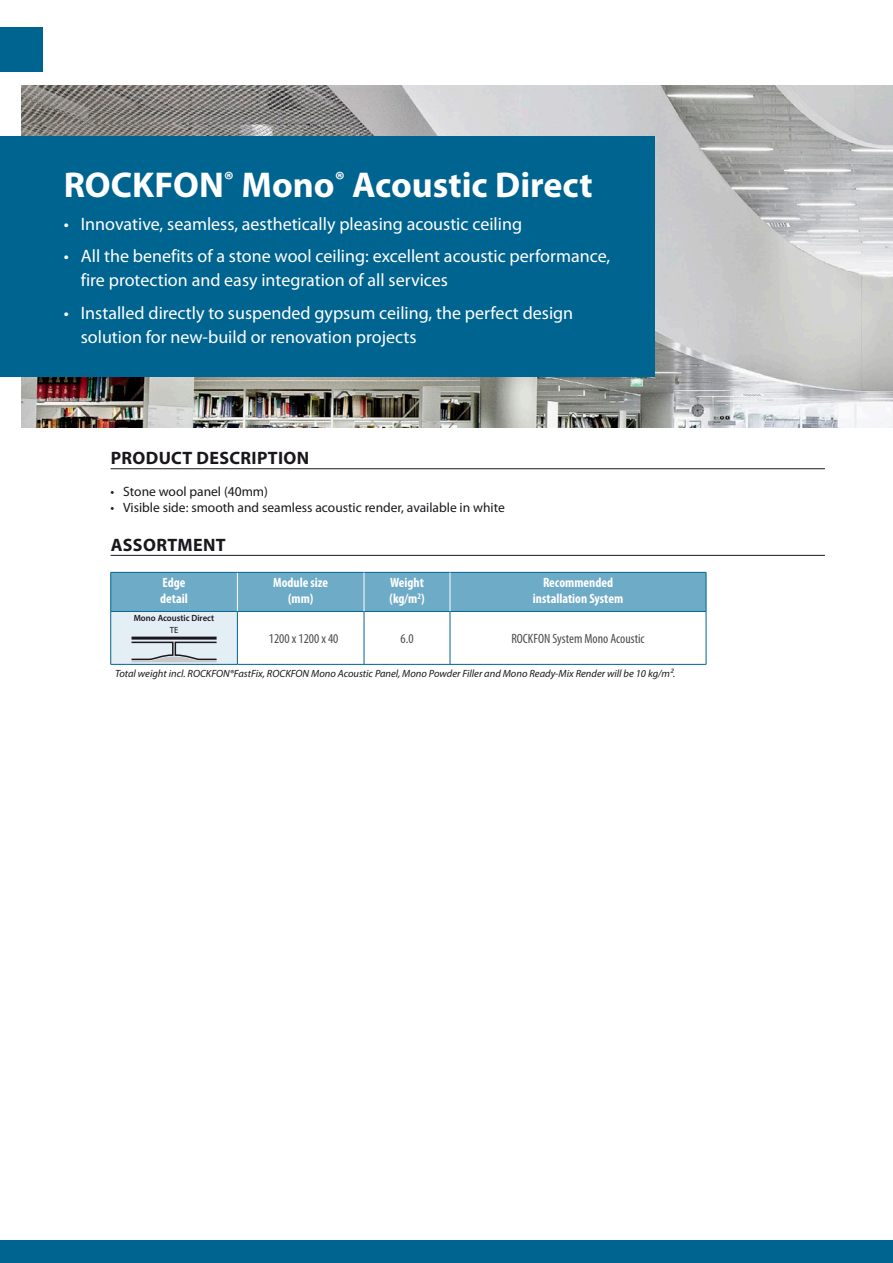
<style>
.page{position:relative;width:893px;height:1263px;background:#fff}
.page>*{position:absolute;margin:0;border:0;box-sizing:border-box;transform-origin:0 0}
.t1{font:700 36px "Myriad Pro";color:#fff}
.t2{font:18px/24px "Myriad Pro";color:#fff}
.t3{font:700 18px "Myriad Pro";letter-spacing:.02em;color:#1a171c}
.t4{font:13.5px "Myriad Pro";color:#1a171c}
.t5{font:700 condensed 13.5px/16.2px "Myriad Pro";color:#fff}
.t6{font:condensed 13.5px "Myriad Pro";color:#4c4c4e}
.t7{font:italic 10.5px "Myriad Pro";color:#1a171c}
.t8{font:600 9px "Myriad Pro";color:#1a171c}
.t9{font:9px "Myriad Pro";color:#1a171c}
</style>
<div class="page">
<img style="left:21px;top:86px;width:872px;height:341px">
<div style="left:0;top:28px;width:43px;height:44px;background:#006490"></div>
<div style="left:0;top:136px;width:655px;height:241px;background:#006490"></div>
<div style="left:0;top:1240px;width:893px;height:23px;background:#006490"></div>
<hr style="left:111px;top:468px;width:714px;height:1px;background:#1a171c">
<hr style="left:111px;top:555px;width:714px;height:1px;background:#1a171c">
<div style="left:111px;top:573px;width:595px;height:38px;background:#6eabc7"></div>
<div style="left:111px;top:611px;width:126px;height:53px;background:#e4eef5"></div>
<hr style="left:110px;top:612px;width:1px;height:52px;background:#006490">
<hr style="left:237px;top:612px;width:1px;height:52px;background:#006490">
<hr style="left:364px;top:612px;width:1px;height:52px;background:#006490">
<hr style="left:450px;top:612px;width:1px;height:52px;background:#006490">
<hr style="left:706px;top:612px;width:1px;height:52px;background:#006490">
<hr style="left:111px;top:664px;width:126px;height:1px;background:#006490">
<hr style="left:237px;top:664px;width:127px;height:1px;background:#006490">
<hr style="left:364px;top:664px;width:86px;height:1px;background:#006490">
<hr style="left:450px;top:664px;width:256px;height:1px;background:#006490">
<hr style="left:237px;top:572px;width:1px;height:39px;background:#fff">
<hr style="left:111px;top:572px;width:126px;height:1px;background:#006490">
<hr style="left:110px;top:572px;width:1px;height:39px;background:#006490">
<hr style="left:237px;top:572px;width:127px;height:1px;background:#006490">
<hr style="left:364px;top:572px;width:86px;height:1px;background:#006490">
<hr style="left:450px;top:572px;width:256px;height:1px;background:#006490">
<hr style="left:706px;top:572px;width:1px;height:39px;background:#006490">
<hr style="left:111px;top:611px;width:126px;height:1px;background:#006490">
<hr style="left:237px;top:611px;width:127px;height:1px;background:#006490">
<hr style="left:364px;top:611px;width:86px;height:1px;background:#006490">
<hr style="left:450px;top:611px;width:256px;height:1px;background:#006490">
<hr style="left:364px;top:572px;width:1px;height:39px;background:#fff">
<hr style="left:450px;top:572px;width:1px;height:39px;background:#fff">
<hr style="left:132px;top:661px;width:85px;height:1px;background:#c6c7c9">
<svg style="left:132px;top:641px;width:85px;height:20px"></svg>
<hr style="left:132px;top:637px;width:85px;height:3px;background:#1a171c">
<h1 class="t1" style="left:64px;top:162px;width:530px">ROCKFON<sup>®</sup> Mono<sup>®</sup> Acoustic Direct</h1>
<p class="t2" style="left:64px;top:211px;width:460px">• Innovative, seamless, aesthetically pleasing acoustic ceiling</p>
<p class="t2" style="left:81px;top:244px;width:531px;text-indent:-17px">• All the benefits of a stone wool ceiling: excellent acoustic performance, fire protection and easy integration of all services</p>
<p class="t2" style="left:81px;top:300px;width:494px;text-indent:-17px">• Installed directly to suspended gypsum ceiling, the perfect design solution for new-build or renovation projects</p>
<p class="t3" style="left:111px;top:446px;width:200px">PRODUCT DESCRIPTION</p>
<p class="t4" style="left:111px;top:483px;width:159px">• Stone wool panel (40mm)</p>
<p class="t4" style="left:111px;top:499px;width:396px">• Visible side: smooth and seamless acoustic render, available in white</p>
<p class="t3" style="left:111px;top:533px;width:116px">ASSORTMENT</p>
<p class="t5" style="left:160px;top:574px;width:29px">Edge detail</p>
<p class="t5" style="left:273px;top:574px;width:57px;text-align:center">Module size (mm)</p>
<p class="t5" style="left:390px;top:574px;width:36px">Weight (kg/m<sup>2</sup>)</p>
<p class="t5" style="left:533px;top:574px;width:92px;text-align:center">Recommended installation System</p>
<p class="t8" style="left:134px;top:612px;width:82px">Mono Acoustic Direct</p>
<p class="t9" style="left:170px;top:625px;width:10px">TE</p>
<p class="t6" style="left:269px;top:630px;width:71px">1200 x 1200 x 40</p>
<p class="t6" style="left:400px;top:630px;width:15px">6.0</p>
<p class="t6" style="left:511px;top:630px;width:135px">ROCKFON System Mono Acoustic</p>
<p class="t7" style="left:115px;top:666px;width:562px">Total weight incl. ROCKFON®FastFix, ROCKFON Mono Acoustic Panel, Mono Powder Filler and Mono Ready-Mix Render will be 10 kg/m².</p>
</div>
